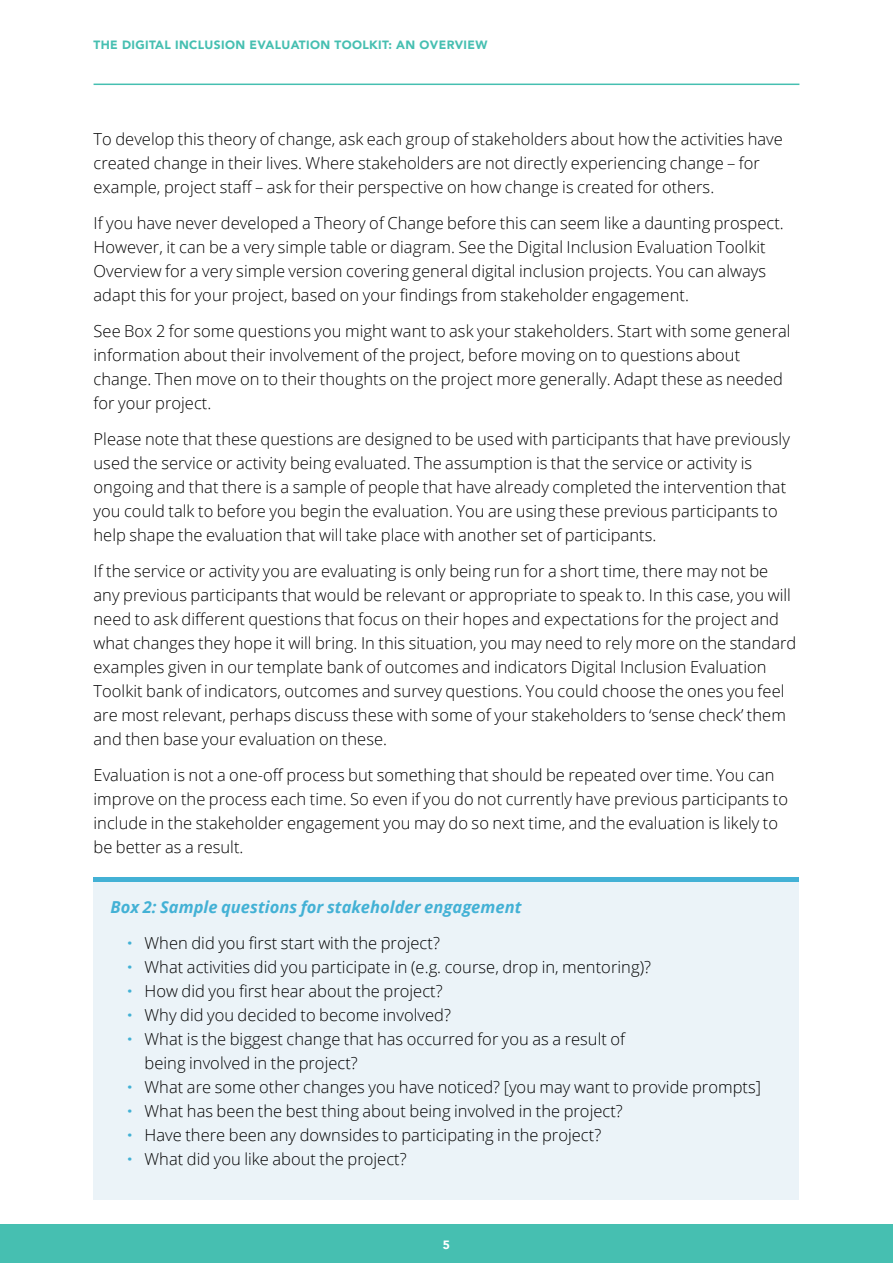
<style>
.page{position:relative;width:893px;height:1263px;background:#fff}
.page>*{position:absolute;margin:0;border:0;box-sizing:border-box;transform-origin:0 0}
.Body_copy_-_OpenSans{font:300 16.5px/24px "Open Sans";color:#000}
.t1{font:italic 700 16.5px/36px "Open Sans";color:#43b1d5}
.t2{font:900 12px "Avenir";letter-spacing:.03em;color:#46bfb1}
.t3{font:900 12px "Avenir";color:#fff}
.s1{font-weight:800;font-style:normal}
.s2{font-weight:300;font-style:normal;color:#000}
.s3{font-weight:800;color:#43b1d5}
</style>
<div class="page">
<div style="left:0;top:1225px;width:893px;height:38px;background:#46bfb1"></div>
<hr style="left:94px;top:84px;width:705px;height:1px;background:#46bfb1">
<div style="left:94px;top:877px;width:705px;height:322px;background:#ebf3f8"></div>
<hr style="left:94px;top:877px;width:705px;height:4px;background:#43b1d5">
<p class="t2" style="left:94px;top:34px;width:395px">THE DIGITAL INCLUSION EVALUATION TOOLKIT: AN OVERVIEW</p>
<p class="Body_copy_-_OpenSans" style="left:94px;top:127px;width:691px">To develop this theory of change, ask each group of stakeholders about how the activities have created change in their lives. Where stakeholders are not directly experiencing change – for example, project staff – ask for their perspective on how change is created for others.</p>
<p class="Body_copy_-_OpenSans" style="left:94px;top:211px;width:692px">If you have never developed a Theory of Change before this can seem like a daunting prospect.<br>However, it can be a very simple table or diagram. See the Digital Inclusion Evaluation Toolkit Overview for a very simple version covering general digital inclusion projects. You can always adapt this for your project, based on your findings from stakeholder engagement.</p>
<p class="Body_copy_-_OpenSans" style="left:94px;top:319px;width:699px">See Box 2 for some questions you might want to ask your stakeholders. Start with some general information about their involvement of the project, before moving on to questions about change. Then move on to their thoughts on the project more generally. Adapt these as needed for your project.</p>
<p class="Body_copy_-_OpenSans" style="left:94px;top:427px;width:698px">Please note that these questions are designed to be used with participants that have previously used the service or activity being evaluated. The assumption is that the service or activity is ongoing and that there is a sample of people that have already completed the intervention that you could talk to before you begin the evaluation. You are using these previous participants to help shape the evaluation that will take place with another set of participants.</p>
<p class="Body_copy_-_OpenSans" style="left:94px;top:559px;width:704px">If the service or activity you are evaluating is only being run for a short time, there may not be any previous participants that would be relevant or appropriate to speak to. In this case, you will need to ask different questions that focus on their hopes and expectations for the project and what changes they hope it will bring. In this situation, you may need to rely more on the standard examples given in our template bank of outcomes and indicators Digital Inclusion Evaluation Toolkit bank of indicators, outcomes and survey questions. You could choose the ones you feel are most relevant, perhaps discuss these with some of your stakeholders to ‘sense check’ them and then base your evaluation on these.</p>
<p class="Body_copy_-_OpenSans" style="left:94px;top:763px;width:696px">Evaluation is not a one-off process but something that should be repeated over time. You can improve on the process each time. So even if you do not currently have previous participants to include in the stakeholder engagement you may do so next time, and the evaluation is likely to be better as a result.</p>
<p class="t1" style="left:128px;top:889px;width:395px;text-indent:-17px">Box 2: Sample questions for stakeholder engagement <span class="s1">·</span> <span class="s2">When did you first start with the project?</span></p>
<p class="Body_copy_-_OpenSans" style="left:128px;top:955px;width:525px"><span class="s3">·</span> What activities did you participate in (e.g. course, drop in, mentoring)?</p>
<p class="Body_copy_-_OpenSans" style="left:128px;top:979px;width:317px"><span class="s3">·</span> How did you first hear about the project?</p>
<p class="Body_copy_-_OpenSans" style="left:128px;top:1003px;width:325px"><span class="s3">·</span> Why did you decided to become involved?</p>
<p class="Body_copy_-_OpenSans" style="left:128px;top:1027px;width:499px"><span class="s3">·</span> What is the biggest change that has occurred for you as a result of</p>
<p class="Body_copy_-_OpenSans" style="left:145px;top:1051px;width:215px">being involved in the project?</p>
<p class="Body_copy_-_OpenSans" style="left:128px;top:1075px;width:635px"><span class="s3">·</span> What are some other changes you have noticed? [you may want to provide prompts]</p>
<p class="Body_copy_-_OpenSans" style="left:128px;top:1099px;width:497px"><span class="s3">·</span> What has been the best thing about being involved in the project?</p>
<p class="Body_copy_-_OpenSans" style="left:128px;top:1123px;width:475px"><span class="s3">·</span> Have there been any downsides to participating in the project?</p>
<p class="Body_copy_-_OpenSans" style="left:128px;top:1147px;width:281px"><span class="s3">·</span> What did you like about the project?</p>
<p class="t3" style="left:443px;top:1234px;width:9px">5</p>
</div>
